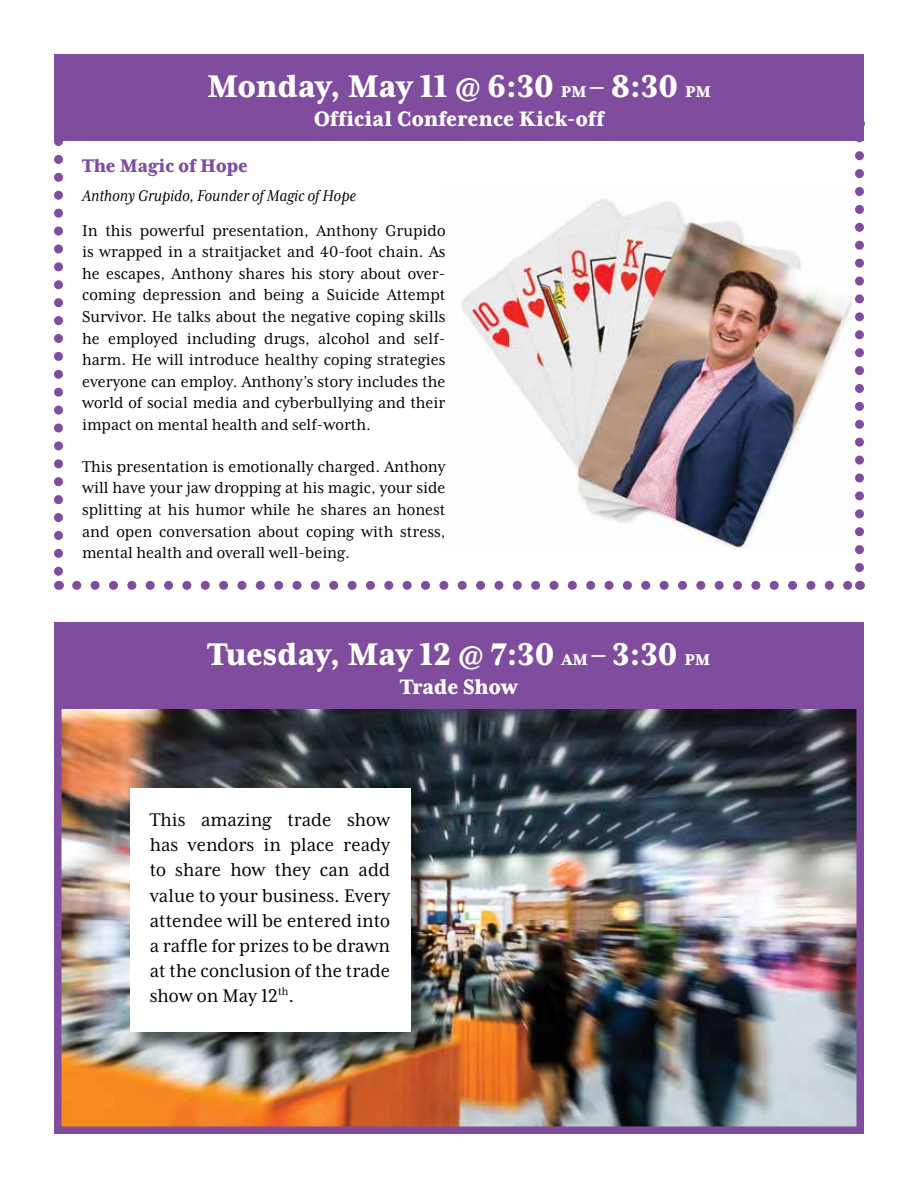
<style>
.page{position:relative;width:918px;height:1188px;background:#fff}
.page>*{position:absolute;margin:0;border:0;box-sizing:border-box;transform-origin:0 0}
.t1{font:800 36px "Mrs Eaves XL Serif Nar OT";color:#fff}
.t2{font:800 24px "Mrs Eaves XL Serif Nar OT";color:#fff}
.t3{font:21px/25.2px "Mrs Eaves XL Serif Nar OT";color:#000;text-align:justify}
.t4{font:800 21px "Mrs Eaves XL Serif Nar OT";color:#7f4c9e}
.t5{font:18px/21.6px "Mrs Eaves XL Serif Nar OT";color:#000;text-align:justify}
.t6{font:italic 18px "Mrs Eaves XL Serif Nar OT";color:#000}
.s1{font-size:18px}
</style>
<div class="page">
<img style="left:63px;top:708px;width:792px;height:417px">
<div style="left:54px;top:678px;width:810px;height:456px;border:8px solid #7f4c9e"></div>
<img style="left:462px;top:199px;width:390px;height:349px">
<svg style="left:77px;top:581px;width:773px;height:9px"></svg>
<svg style="left:54px;top:141px;width:9px;height:449px"></svg>
<svg style="left:855px;top:140px;width:9px;height:428px"></svg>
<div style="left:54px;top:54px;width:810px;height:86px;background:#7f4c9e"></div>
<div style="left:54px;top:622px;width:810px;height:86px;background:#7f4c9e"></div>
<div style="left:132px;top:791px;width:297px;height:260px;background:#000;opacity:.5"></div>
<div style="left:130px;top:789px;width:280px;height:243px;background:#fff"></div>
<h1 class="t1" style="left:207px;top:68px;width:505px">Monday, May 11 @ 6:30 <span class="s1">PM</span> – 8:30 <span class="s1">PM</span></h1>
<h2 class="t2" style="left:314px;top:107px;width:292px">Official Conference Kick-off</h2>
<p class="t4" style="left:82px;top:155px;width:167px">The Magic of Hope</p>
<p class="t6" style="left:82px;top:186px;width:276px">Anthony Grupido, Founder of Magic of Hope</p>
<p class="t5" style="left:82px;top:219px;width:365px">In this powerful presentation, Anthony Grupido is wrapped in a straitjacket and 40-foot chain. As he escapes, Anthony shares his story about over&shy;coming depression and being a Suicide Attempt Survivor. He talks about the negative coping skills he employed including drugs, alcohol and self&shy;harm. He will introduce healthy coping strategies everyone can employ. Anthony’s story includes the world of social media and cyberbullying and their impact on mental health and self-worth.</p>
<p class="t5" style="left:82px;top:456px;width:365px">This presentation is emotionally charged. Anthony will have your jaw dropping at his magic, your side splitting at his humor while he shares an honest and open conversation about coping with stress, mental health and overall well-being.</p>
<h1 class="t1" style="left:208px;top:636px;width:504px">Tuesday, May 12 @ 7:30 <span class="s1">AM</span> – 3:30 <span class="s1">PM</span></h1>
<h2 class="t2" style="left:400px;top:675px;width:119px">Trade Show</h2>
<p class="t3" style="left:150px;top:807px;width:242px">This amazing trade show has vendors in place ready to share how they can add value to your business. Every attendee will be entered into a raffle for prizes to be drawn at the conclusion of the trade show on May 12<sup>th</sup>.</p>
</div>
